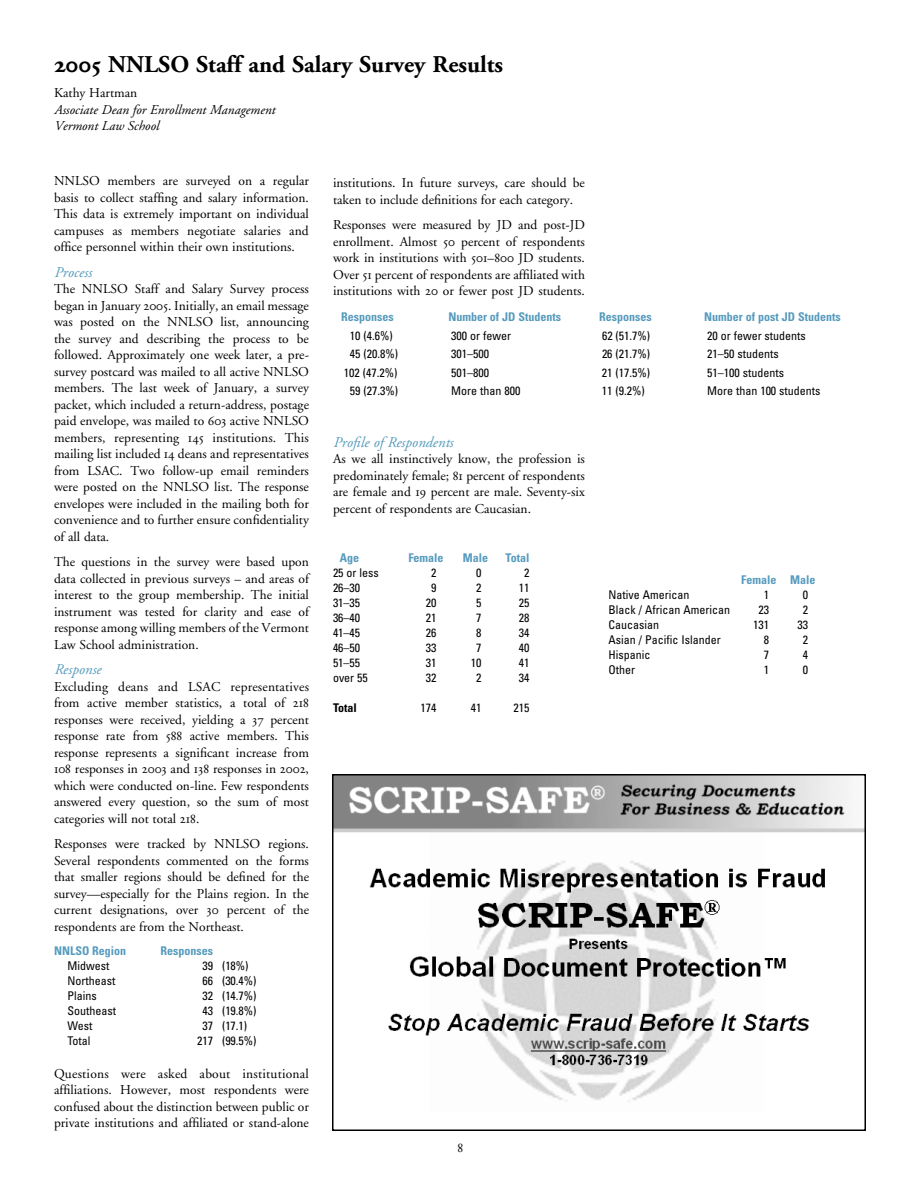
<style>
.page{position:relative;width:918px;height:1188px;background:#fff}
.page>*{position:absolute;margin:0;border:0;box-sizing:border-box;transform-origin:0 0}
.t1{font:24px "A Gar Rom Bolw OS";color:#000}
.t2{font:15px "A Gar Itaw OS";color:#569bbd}
.t3{font:13.5px/16.5px "A Gar Romw OS";color:#000;text-align:justify}
.t4{font:13.5px/16.5px "A Gar Itaw OS";color:#000}
.t5{font:condensed 12px "Univers";color:#000}
.t6{font:700 condensed 12px "Univers";color:#569bbd}
.t7{font:700 condensed 12px "Univers";color:#000}
</style>
<div class="page">
<img style="left:335px;top:777px;width:528px;height:325px">
<div style="left:332px;top:774px;width:534px;height:357px;border:2px solid #000"></div>
<h1 class="t1" style="left:54px;top:51px;width:451px">2005 NNLSO Staff and Salary Survey Results</h1>
<p class="t3" style="left:54px;top:85px;width:85px">Kathy Hartman</p>
<p class="t4" style="left:54px;top:101px;width:223px">Associate Dean for Enrollment Management<br>Vermont Law School</p>
<p class="t3" style="left:54px;top:173px;width:256px">NNLSO members are surveyed on a regular basis to collect staffing and salary information.<br>This data is extremely important on individual campuses as members negotiate salaries and office personnel within their own institutions.</p>
<p class="t2" style="left:54px;top:264px;width:39px">Process</p>
<p class="t3" style="left:54px;top:281px;width:257px">The NNLSO Staff and Salary Survey process began in January 2005. Initially, an email message was posted on the NNLSO list, announcing the survey and describing the process to be followed. Approximately one week later, a pre&shy;survey postcard was mailed to all active NNLSO members. The last week of January, a survey packet, which included a return-address, postage paid envelope, was mailed to 603 active NNLSO members, representing 145 institutions. This mailing list included 14 deans and representatives from LSAC. Two follow-up email reminders were posted on the NNLSO list. The response envelopes were included in the mailing both for convenience and to further ensure confidentiality of all data.</p>
<p class="t3" style="left:54px;top:554px;width:257px">The questions in the survey were based upon data collected in previous surveys – and areas of interest to the group membership. The initial instrument was tested for clarity and ease of response among willing members of the Vermont Law School administration.</p>
<p class="t2" style="left:54px;top:662px;width:49px">Response</p>
<p class="t3" style="left:54px;top:679px;width:257px">Excluding deans and LSAC representatives from active member statistics, a total of 218 responses were received, yielding a 37 percent response rate from 588 active members. This response represents a significant increase from 108 responses in 2003 and 138 responses in 2002, which were conducted on-line. Few respondents answered every question, so the sum of most categories will not total 218.</p>
<p class="t3" style="left:54px;top:836px;width:257px">Responses were tracked by NNLSO regions.<br>Several respondents commented on the forms that smaller regions should be defined for the survey—especially for the Plains region. In the current designations, over 30 percent of the respondents are from the Northeast.</p>
<p class="t6" style="left:54px;top:943px;width:74px">NNLSO Region</p>
<p class="t6" style="left:160px;top:943px;width:54px">Responses</p>
<p class="t5" style="left:68px;top:958px;width:43px">Midwest</p>
<p class="t5" style="left:202px;top:958px;width:48px">39 (18%)</p>
<p class="t5" style="left:68px;top:973px;width:50px">Northeast</p>
<p class="t5" style="left:202px;top:973px;width:56px">66 (30.4%)</p>
<p class="t5" style="left:68px;top:988px;width:31px">Plains</p>
<p class="t5" style="left:202px;top:988px;width:56px">32 (14.7%)</p>
<p class="t5" style="left:68px;top:1003px;width:50px">Southeast</p>
<p class="t5" style="left:202px;top:1003px;width:56px">43 (19.8%)</p>
<p class="t5" style="left:68px;top:1018px;width:26px">West</p>
<p class="t5" style="left:202px;top:1018px;width:46px">37 (17.1)</p>
<p class="t5" style="left:68px;top:1033px;width:24px">Total</p>
<p class="t5" style="left:197px;top:1033px;width:61px">217 (99.5%)</p>
<p class="t3" style="left:54px;top:1066px;width:257px">Questions were asked about institutional affiliations. However, most respondents were confused about the distinction between public or private institutions and affiliated or stand-alone</p>
<p class="t3" style="left:333px;top:175px;width:253px">institutions. In future surveys, care should be taken to include definitions for each category.</p>
<p class="t3" style="left:333px;top:217px;width:254px">Responses were measured by JD and post-JD enrollment. Almost 50 percent of respondents work in institutions with 501–800 JD students.<br>Over 51 percent of respondents are affiliated with institutions with 20 or fewer post JD students.</p>
<p class="t6" style="left:341px;top:310px;width:54px">Responses</p>
<p class="t6" style="left:448px;top:310px;width:114px">Number of JD Students</p>
<p class="t6" style="left:599px;top:310px;width:54px">Responses</p>
<p class="t6" style="left:704px;top:310px;width:138px">Number of post JD Students</p>
<p class="t5" style="left:350px;top:328px;width:44px">10 (4.6%)</p>
<p class="t5" style="left:451px;top:328px;width:61px">300 or fewer</p>
<p class="t5" style="left:602px;top:328px;width:50px">62 (51.7%)</p>
<p class="t5" style="left:707px;top:328px;width:100px">20 or fewer students</p>
<p class="t5" style="left:350px;top:346px;width:50px">45 (20.8%)</p>
<p class="t5" style="left:451px;top:346px;width:39px">301–500</p>
<p class="t5" style="left:602px;top:346px;width:50px">26 (21.7%)</p>
<p class="t5" style="left:707px;top:346px;width:73px">21–50 students</p>
<p class="t5" style="left:344px;top:365px;width:55px">102 (47.2%)</p>
<p class="t5" style="left:451px;top:365px;width:39px">501–800</p>
<p class="t5" style="left:602px;top:365px;width:50px">21 (17.5%)</p>
<p class="t5" style="left:707px;top:365px;width:78px">51–100 students</p>
<p class="t5" style="left:350px;top:383px;width:50px">59 (27.3%)</p>
<p class="t5" style="left:451px;top:383px;width:71px">More than 800</p>
<p class="t5" style="left:602px;top:383px;width:44px">11 (9.2%)</p>
<p class="t5" style="left:707px;top:383px;width:115px">More than 100 students</p>
<p class="t2" style="left:333px;top:434px;width:122px">Profile of Respondents</p>
<p class="t3" style="left:333px;top:451px;width:254px">As we all instinctively know, the profession is predominately female; 81 percent of respondents are female and 19 percent are male. Seventy-six percent of respondents are Caucasian.</p>
<p class="t6" style="left:340px;top:551px;width:21px">Age</p>
<p class="t6" style="left:408px;top:551px;width:37px">Female</p>
<p class="t6" style="left:463px;top:551px;width:27px">Male</p>
<p class="t6" style="left:506px;top:551px;width:25px">Total</p>
<p class="t5" style="left:333px;top:566px;width:47px">25 or less</p>
<p class="t5" style="left:431px;top:566px;width:7px">2</p>
<p class="t5" style="left:476px;top:566px;width:7px">0</p>
<p class="t5" style="left:524px;top:566px;width:7px">2</p>
<p class="t5" style="left:333px;top:581px;width:29px">26–30</p>
<p class="t5" style="left:431px;top:581px;width:7px">9</p>
<p class="t5" style="left:476px;top:581px;width:7px">2</p>
<p class="t5" style="left:519px;top:581px;width:12px">11</p>
<p class="t5" style="left:333px;top:596px;width:29px">31–35</p>
<p class="t5" style="left:426px;top:596px;width:12px">20</p>
<p class="t5" style="left:476px;top:596px;width:7px">5</p>
<p class="t5" style="left:519px;top:596px;width:12px">25</p>
<p class="t5" style="left:333px;top:611px;width:29px">36–40</p>
<p class="t5" style="left:426px;top:611px;width:12px">21</p>
<p class="t5" style="left:476px;top:611px;width:7px">7</p>
<p class="t5" style="left:519px;top:611px;width:12px">28</p>
<p class="t5" style="left:333px;top:626px;width:29px">41–45</p>
<p class="t5" style="left:426px;top:626px;width:12px">26</p>
<p class="t5" style="left:476px;top:626px;width:7px">8</p>
<p class="t5" style="left:519px;top:626px;width:12px">34</p>
<p class="t5" style="left:333px;top:641px;width:29px">46–50</p>
<p class="t5" style="left:426px;top:641px;width:12px">33</p>
<p class="t5" style="left:476px;top:641px;width:7px">7</p>
<p class="t5" style="left:519px;top:641px;width:12px">40</p>
<p class="t5" style="left:333px;top:656px;width:29px">51–55</p>
<p class="t5" style="left:426px;top:656px;width:12px">31</p>
<p class="t5" style="left:471px;top:656px;width:12px">10</p>
<p class="t5" style="left:519px;top:656px;width:12px">41</p>
<p class="t5" style="left:333px;top:671px;width:36px">over 55</p>
<p class="t5" style="left:426px;top:671px;width:12px">32</p>
<p class="t5" style="left:476px;top:671px;width:7px">2</p>
<p class="t5" style="left:519px;top:671px;width:12px">34</p>
<p class="t7" style="left:333px;top:701px;width:25px">Total</p>
<p class="t5" style="left:421px;top:701px;width:17px">174</p>
<p class="t5" style="left:471px;top:701px;width:12px">41</p>
<p class="t5" style="left:514px;top:701px;width:17px">215</p>
<p class="t6" style="left:741px;top:573px;width:76px">Female Male</p>
<p class="t5" style="left:609px;top:587px;width:82px">Native American</p>
<p class="t5" style="left:764px;top:587px;width:7px">1</p>
<p class="t5" style="left:803px;top:587px;width:7px">0</p>
<p class="t5" style="left:609px;top:602px;width:123px">Black / African American</p>
<p class="t5" style="left:758px;top:602px;width:12px">23</p>
<p class="t5" style="left:803px;top:602px;width:7px">2</p>
<p class="t5" style="left:609px;top:617px;width:52px">Caucasian</p>
<p class="t5" style="left:753px;top:617px;width:17px">131</p>
<p class="t5" style="left:797px;top:617px;width:12px">33</p>
<p class="t5" style="left:609px;top:632px;width:114px">Asian / Pacific Islander</p>
<p class="t5" style="left:764px;top:632px;width:7px">8</p>
<p class="t5" style="left:803px;top:632px;width:7px">2</p>
<p class="t5" style="left:609px;top:647px;width:43px">Hispanic</p>
<p class="t5" style="left:764px;top:647px;width:7px">7</p>
<p class="t5" style="left:803px;top:647px;width:7px">4</p>
<p class="t5" style="left:609px;top:662px;width:28px">Other</p>
<p class="t5" style="left:764px;top:662px;width:7px">1</p>
<p class="t5" style="left:803px;top:662px;width:7px">0</p>
<p class="t3" style="left:457px;top:1140px;width:7px">8</p>
</div>
